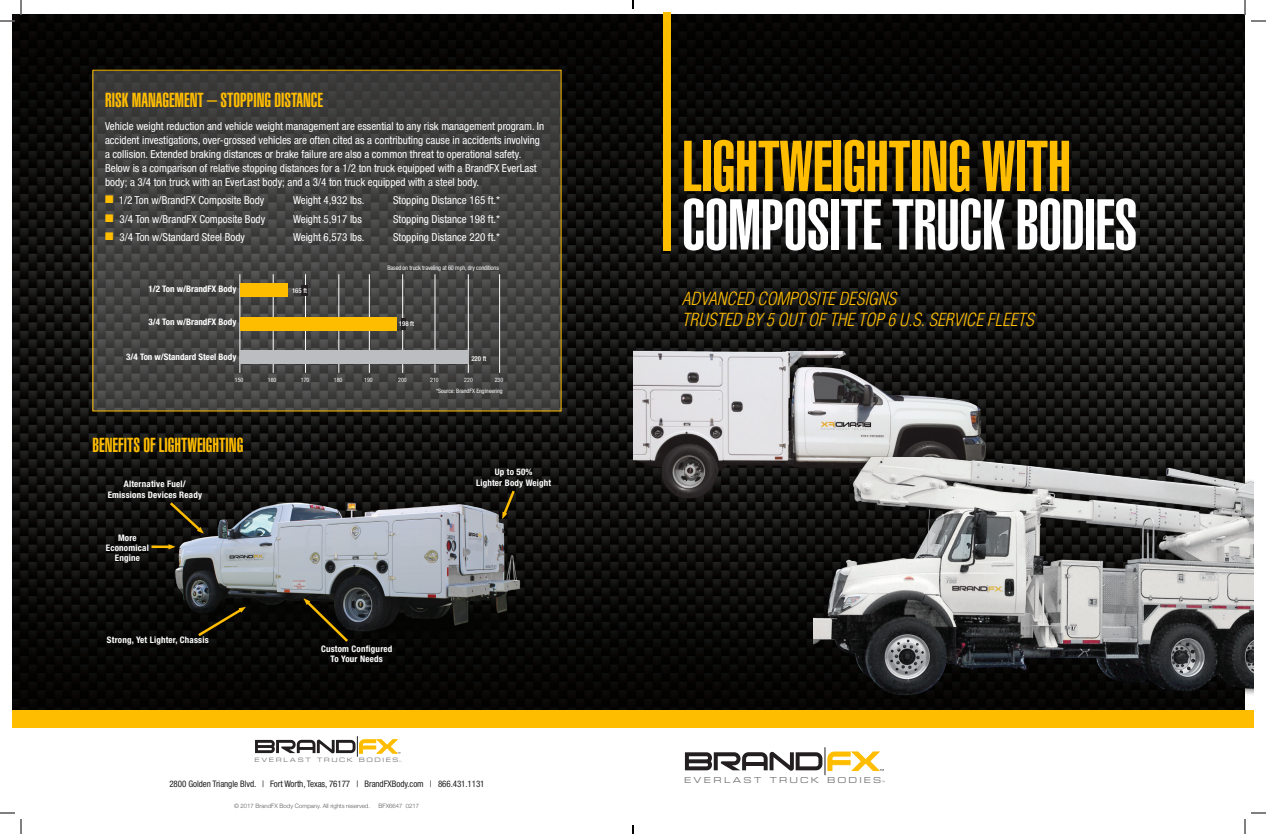
<style>
.page{position:relative;width:1266px;height:834px;background:#fff}
.page>*{position:absolute;margin:0;border:0;box-sizing:border-box;transform-origin:0 0}
.t1{font:900 extra-condensed 70.7px "Helvetica";letter-spacing:-.01em;color:#ffbd00}
.t2{font:900 extra-condensed 70.6px "Helvetica";letter-spacing:-.01em;color:#fff}
.t3{font:900 extra-condensed 20px "Helvetica";color:#ffbd00}
.t4{font:italic 300 condensed 17.6px "Helvetica";letter-spacing:-.01em;color:#ffbd00}
.t5{font:condensed 11px/14px "Helvetica Neue";color:#fff}
.benifits{font:700 condensed 9px/10.2px "Helvetica Neue";letter-spacing:.02em;color:#fff;text-align:center}
.t6{font:condensed 9px "Helvetica Neue";letter-spacing:-.01em;color:#231f20}
.benifits-2{font:700 condensed 9px "Helvetica Neue";color:#fff}
.t7{font:8.2px "Eurostile Extended Two";letter-spacing:.265em;color:#77777a}
.t8{font:500 condensed 6.8px "Helvetica Neue";color:#fff}
.t9{font:condensed 6.3px "Helvetica Neue";letter-spacing:-.02em;color:#fff}
.t10{font:condensed 6px "Helvetica Neue";color:#fff}
.t11{font:300 6px "Helvetica Neue";color:#57585a}
.t12{font:6px "Eurostile Extended Two";letter-spacing:.265em;color:#77777a}
.s1{color:#ffbd00}
</style>
<div class="page">
<img style="left:12px;top:15px;width:1233px;height:695px">
<img style="left:633px;top:337px;width:370px;height:173px">
<svg style="left:95px;top:72px;width:464px;height:337px;background:#414140"></svg>
<div style="left:685px;top:140px;width:452px;height:111px;background:#231f20;opacity:.35"></div>
<div style="left:12px;top:710px;width:1242px;height:18px;background:#ffbd00"></div>
<div style="left:663px;top:12px;width:7px;height:238px;background:#ffbd00"></div>
<svg style="left:685px;top:748px;width:199px;height:27px"></svg>
<hr style="left:240px;top:274px;width:1px;height:99px;background:#fff">
<hr style="left:273px;top:274px;width:1px;height:99px;background:#fff">
<hr style="left:305px;top:274px;width:1px;height:99px;background:#fff">
<hr style="left:339px;top:274px;width:1px;height:99px;background:#fff">
<hr style="left:369px;top:274px;width:1px;height:99px;background:#fff">
<hr style="left:402px;top:274px;width:1px;height:99px;background:#fff">
<hr style="left:435px;top:274px;width:1px;height:99px;background:#fff">
<hr style="left:468px;top:274px;width:1px;height:99px;background:#fff">
<hr style="left:499px;top:274px;width:1px;height:99px;background:#fff">
<div style="left:240px;top:283px;width:48px;height:14px;background:#ffbd00"></div>
<div style="left:240px;top:317px;width:156px;height:14px;background:#ffbd00"></div>
<div style="left:240px;top:350px;width:229px;height:14px;background:#bcbdc0"></div>
<div style="left:302px;top:285px;width:6px;height:10px;background:#231f20"></div>
<hr style="left:401px;top:318px;width:4px;height:11px;background:#231f20">
<svg style="left:255px;top:736px;width:146px;height:26px"></svg>
<img style="left:150px;top:427px;width:402px;height:268px">
<svg style="left:152px;top:544px;width:24px;height:5px"></svg>
<svg style="left:195px;top:606px;width:51px;height:33px;background:#1c1606"></svg>
<svg style="left:303px;top:598px;width:48px;height:46px;background:#1f1c0f"></svg>
<svg style="left:501px;top:488px;width:16px;height:31px"></svg>
<svg style="left:167px;top:500px;width:37px;height:34px"></svg>
<img style="left:814px;top:457px;width:440px;height:253px">
<svg style="left:0;top:0;width:22px;height:22px"></svg>
<svg style="left:0;top:812px;width:22px;height:22px"></svg>
<svg style="left:1244px;top:0;width:22px;height:22px"></svg>
<svg style="left:1244px;top:812px;width:22px;height:22px"></svg>
<svg style="left:632px;top:0;width:2px;height:9px"></svg>
<svg style="left:632px;top:825px;width:2px;height:9px"></svg>
<p class="t3" style="left:105px;top:88px;width:220px">RISK MANAGEMENT – STOPPING DISTANCE</p>
<p class="t5" style="left:105px;top:119px;width:441px">Vehicle weight reduction and vehicle weight management are essential to any risk management program. In accident investigations, over-grossed vehicles are often cited as a contributing cause in accidents involving a collision. Extended braking distances or brake failure are also a common threat to operational safety.<br>Below is a comparison of relative stopping distances for a 1/2 ton truck equipped with a BrandFX EverLast body; a 3/4 ton truck with an EverLast body; and a 3/4 ton truck equipped with a steel body.</p>
<p class="t5" style="left:105px;top:193px;width:161px"><span class="s1">■</span> 1/2 Ton w/BrandFX Composite Body</p>
<p class="t5" style="left:293px;top:193px;width:73px">Weight 4,932 lbs.</p>
<p class="t5" style="left:393px;top:193px;width:109px">Stopping Distance 165 ft.*</p>
<p class="t5" style="left:105px;top:212px;width:162px"><span class="s1">■</span> 3/4 Ton w/BrandFX Composite Body</p>
<p class="t5" style="left:293px;top:212px;width:70px">Weight 5,917 lbs</p>
<p class="t5" style="left:393px;top:212px;width:109px">Stopping Distance 198 ft.*</p>
<p class="t5" style="left:105px;top:230px;width:141px"><span class="s1">■</span> 3/4 Ton w/Standard Steel Body</p>
<p class="t5" style="left:293px;top:230px;width:73px">Weight 6,573 lbs.</p>
<p class="t5" style="left:393px;top:230px;width:109px">Stopping Distance 220 ft.*</p>
<p class="t9" style="left:387px;top:264px;width:113px">Based on truck traveling at 60 mph, dry conditions</p>
<p class="benifits-2" style="left:148px;top:283px;width:90px">1/2 Ton w/BrandFX Body</p>
<p class="benifits-2" style="left:148px;top:316px;width:90px">3/4 Ton w/BrandFX Body</p>
<p class="benifits-2" style="left:126px;top:351px;width:112px">3/4 Ton w/Standard Steel Body</p>
<p class="t8" style="left:471px;top:354px;width:17px">220 ft</p>
<p class="t10" style="left:235px;top:376px;width:10px">150</p>
<p class="t10" style="left:268px;top:376px;width:10px">160</p>
<p class="t10" style="left:301px;top:376px;width:10px">170</p>
<p class="t10" style="left:334px;top:376px;width:10px">180</p>
<p class="t10" style="left:364px;top:376px;width:10px">190</p>
<p class="t10" style="left:398px;top:376px;width:10px">200</p>
<p class="t10" style="left:430px;top:376px;width:10px">210</p>
<p class="t10" style="left:464px;top:376px;width:10px">220</p>
<p class="t10" style="left:495px;top:376px;width:10px">230</p>
<p class="t8" style="left:292px;top:286px;width:17px">165 ft</p>
<p class="t8" style="left:399px;top:320px;width:17px">198 ft</p>
<p class="t3" style="left:93px;top:434px;width:152px">BENEFITS OF LIGHTWEIGHTING</p>
<p class="benifits" style="left:108px;top:479px;width:96px">Alternative Fuel/<br>Emissions Devices Ready</p>
<p class="benifits" style="left:106px;top:532px;width:44px">More<br>Economical<br>Engine</p>
<p class="benifits" style="left:107px;top:634px;width:103px">Strong, Yet Lighter, Chassis</p>
<p class="t10" style="left:436px;top:388px;width:68px">*Source: BrandFX Engineering</p>
<p class="benifits" style="left:476px;top:467px;width:77px">Up to 50%<br>Lighter Body Weight</p>
<p class="benifits" style="left:321px;top:643px;width:73px">Custom Configured<br>To Your Needs</p>
<p class="t12" style="left:254px;top:756px;width:146px">EVERLAST TRUCK BODIES</p>
<p class="t6" style="left:169px;top:779px;width:317px">2800 Golden Triangle Blvd. | Fort Worth, Texas, 76177 | BrandFXBody.com | 866.431.1131</p>
<p class="t11" style="left:234px;top:801px;width:137px">© 2017 BrandFX Body Company. All rights reserved.</p>
<p class="t11" style="left:378px;top:801px;width:42px">BFX6647 0217</p>
<p class="t1" style="left:682px;top:126px;width:391px">LIGHTWEIGHTING WITH</p>
<p class="t2" style="left:682px;top:184px;width:457px">COMPOSITE TRUCK BODIES</p>
<p class="t4" style="left:682px;top:288px;width:216px">ADVANCED COMPOSITE DESIGNS</p>
<p class="t4" style="left:682px;top:309px;width:353px">TRUSTED BY 5 OUT OF THE TOP 6 U.S. SERVICE FLEETS</p>
<p class="t7" style="left:684px;top:774px;width:199px">EVERLAST TRUCK BODIES</p>
</div>
